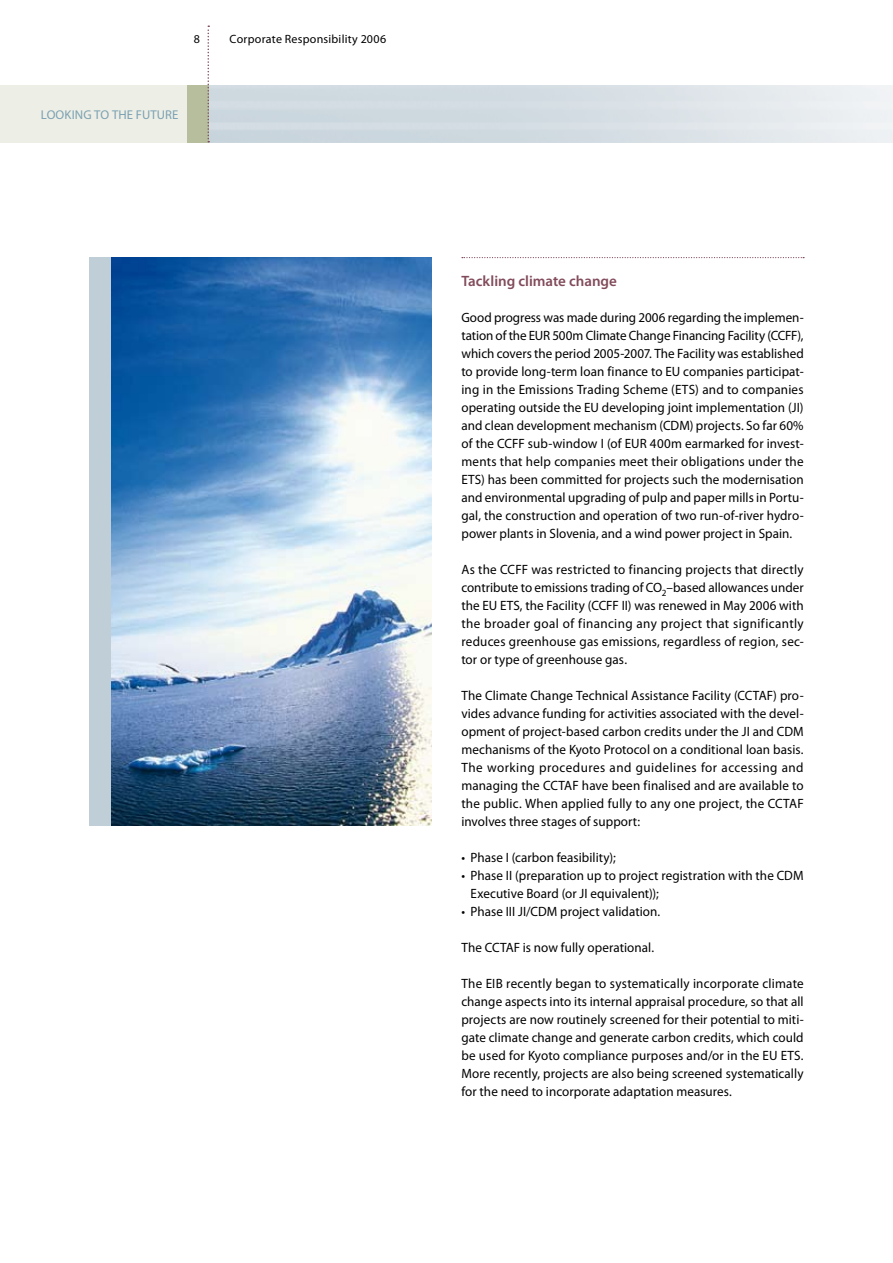
<style>
.page{position:relative;width:893px;height:1263px;background:#fff}
.page>*{position:absolute;margin:0;border:0;box-sizing:border-box;transform-origin:0 0}
.t1{font:600 15px "Myriad Pro";color:#824b5b}
.t2{font:13.5px/18px "Myriad Pro";letter-spacing:.005em;color:#000;text-align:justify}
.t3{font:12.75px "Myriad Pro";letter-spacing:.01em;color:#7ba1b2}
.t4{font:12px "Myriad Pro";letter-spacing:.02em;color:#000}
</style>
<div class="page">
<img style="left:209px;top:85px;width:684px;height:57px">
<div style="left:187px;top:85px;width:21px;height:57px;background:#b6be9e"></div>
<div style="left:0;top:85px;width:187px;height:57px;background:#edeee5"></div>
<svg style="left:207px;top:26px;width:2px;height:116px"></svg>
<img style="left:111px;top:257px;width:321px;height:569px">
<div style="left:89px;top:257px;width:22px;height:569px;background:#c0ced7"></div>
<svg style="left:462px;top:257px;width:342px;height:1px"></svg>
<p class="t3" style="left:41px;top:106px;width:139px">LOOKING TO THE FUTURE</p>
<p class="t4" style="left:230px;top:32px;width:158px">Corporate Responsibility 2006</p>
<p class="t1" style="left:461px;top:271px;width:157px">Tackling climate change</p>
<p class="t2" style="left:461px;top:308px;width:344px">Good progress was made during 2006 regarding the implemen&shy;tation of the EUR 500m Climate Change Financing Facility (CCFF), which covers the period 2005-2007. The Facility was established to provide long-term loan finance to EU companies participat&shy;ing in the Emissions Trading Scheme (ETS) and to companies operating outside the EU developing joint implementation (JI) and clean development mechanism (CDM) projects. So far 60% of the CCFF sub-window I (of EUR 400m earmarked for invest&shy;ments that help companies meet their obligations under the ETS) has been committed for projects such the modernisation and environmental upgrading of pulp and paper mills in Portu&shy;gal, the construction and operation of two run-of-river hydro&shy;power plants in Slovenia, and a wind power project in Spain.</p>
<p class="t2" style="left:461px;top:560px;width:344px">As the CCFF was restricted to financing projects that directly contribute to emissions trading of CO<sub>2</sub>–based allowances under the EU ETS, the Facility (CCFF II) was renewed in May 2006 with the broader goal of financing any project that significantly reduces greenhouse gas emissions, regardless of region, sec&shy;tor or type of greenhouse gas.</p>
<p class="t2" style="left:461px;top:686px;width:344px">The Climate Change Technical Assistance Facility (CCTAF) pro&shy;vides advance funding for activities associated with the devel&shy;opment of project-based carbon credits under the JI and CDM mechanisms of the Kyoto Protocol on a conditional loan basis.<br>The working procedures and guidelines for accessing and managing the CCTAF have been finalised and are available to the public. When applied fully to any one project, the CCTAF involves three stages of support:</p>
<p class="t2" style="left:461px;top:848px;width:156px">• Phase I (carbon feasibility);</p>
<p class="t2" style="left:471px;top:866px;width:334px;text-indent:-9px">• Phase II (preparation up to project registration with the CDM<br>Executive Board (or JI equivalent));</p>
<p class="t2" style="left:461px;top:902px;width:200px">• Phase III JI/CDM project validation.</p>
<p class="t2" style="left:461px;top:938px;width:194px">The CCTAF is now fully operational.</p>
<p class="t2" style="left:461px;top:974px;width:344px">The EIB recently began to systematically incorporate climate change aspects into its internal appraisal procedure, so that all projects are now routinely screened for their potential to miti&shy;gate climate change and generate carbon credits, which could be used for Kyoto compliance purposes and/or in the EU ETS.<br>More recently, projects are also being screened systematically for the need to incorporate adaptation measures.</p>
</div>
